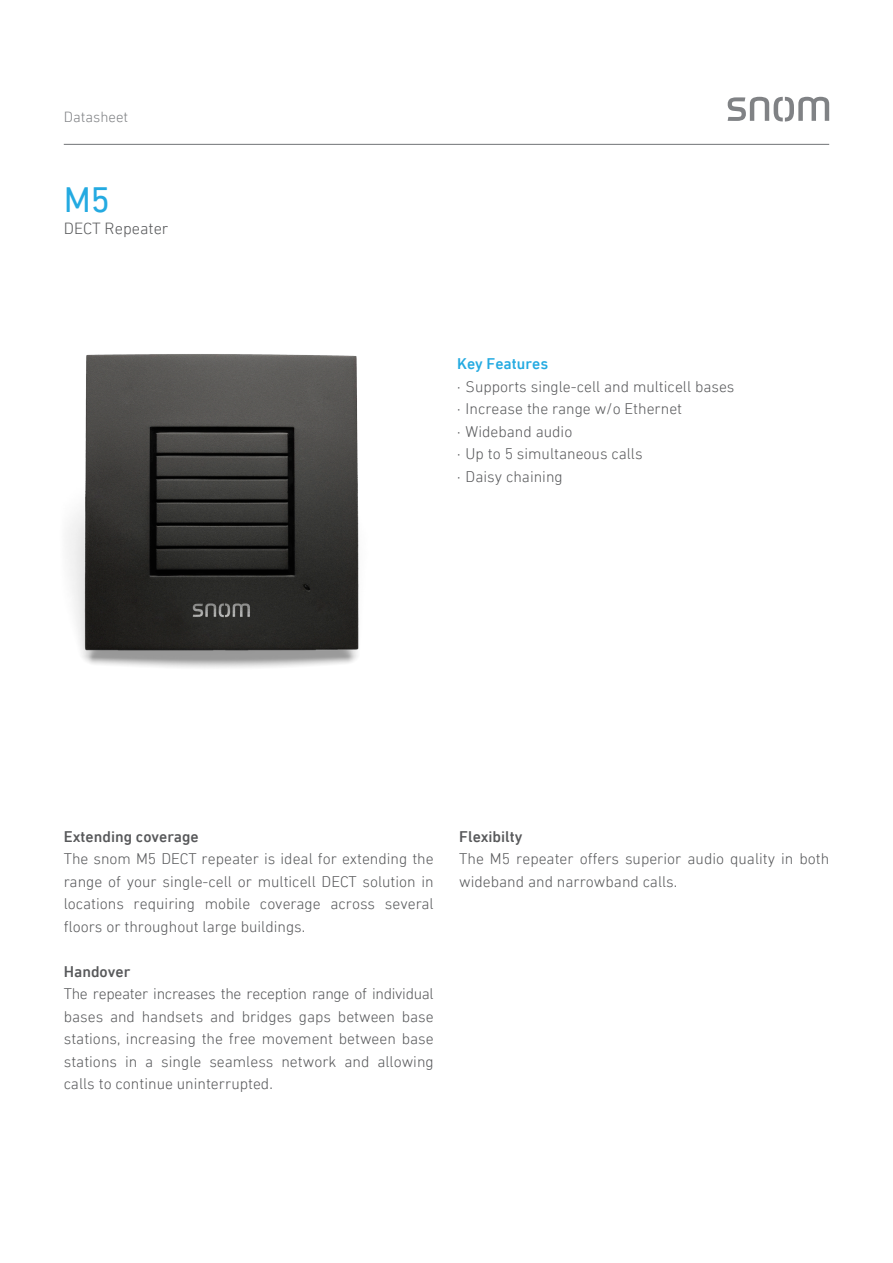
<style>
.page{position:relative;width:893px;height:1263px;background:#fff}
.page>*{position:absolute;margin:0;border:0;box-sizing:border-box;transform-origin:0 0}
.t1{font:36px "DIN Next LT Pro";color:#24aae1}
.t2{font:300 16.5px "DIN Next LT Pro";color:#57585a}
.t3{font:300 15.75px/22.5px "DIN Next LT Pro";color:#57585a;text-align:justify}
.t4{font:500 15.75px "DIN Next LT Pro";color:#57585a}
.t5{font:500 15.75px "DIN Next LT Pro";color:#24aae1}
.Überschrift_Datenblä{font:300 15px "DIN Next LT Pro";color:#808285}
</style>
<div class="page">
<hr style="left:64px;top:144px;width:765px;height:1px;background:#808285">
<svg style="left:728px;top:97px;width:101px;height:25px"></svg>
<img style="left:67px;top:354px;width:292px;height:314px">
<p class="Überschrift_Datenblä" style="left:64px;top:108px;width:66px">Datasheet</p>
<p class="t1" style="left:64px;top:178px;width:48px">M5</p>
<p class="t2" style="left:64px;top:219px;width:106px">DECT Repeater</p>
<p class="t5" style="left:457px;top:355px;width:93px">Key Features</p>
<p class="t3" style="left:457px;top:375px;width:279px">· Supports single-cell and multicell bases</p>
<p class="t3" style="left:457px;top:397px;width:227px">· Increase the range w/o Ethernet</p>
<p class="t3" style="left:457px;top:420px;width:117px">· Wideband audio</p>
<p class="t3" style="left:457px;top:442px;width:187px">· Up to 5 simultaneous calls</p>
<p class="t3" style="left:457px;top:465px;width:107px">· Daisy chaining</p>
<p class="t4" style="left:64px;top:827px;width:136px">Extending coverage</p>
<p class="t3" style="left:64px;top:847px;width:371px">The snom M5 DECT repeater is ideal for extending the range of your single-cell or multicell DECT solution in locations requiring mobile coverage across several floors or throughout large buildings.</p>
<p class="t4" style="left:64px;top:962px;width:68px">Handover</p>
<p class="t3" style="left:64px;top:982px;width:371px">The repeater increases the reception range of individual bases and handsets and bridges gaps between base stations, increasing the free movement between base stations in a single seamless network and allowing calls to continue uninterrupted.</p>
<p class="t4" style="left:459px;top:827px;width:65px">Flexibilty</p>
<p class="t3" style="left:459px;top:847px;width:371px">The M5 repeater offers superior audio quality in both wideband and narrowband calls.</p>
</div>
